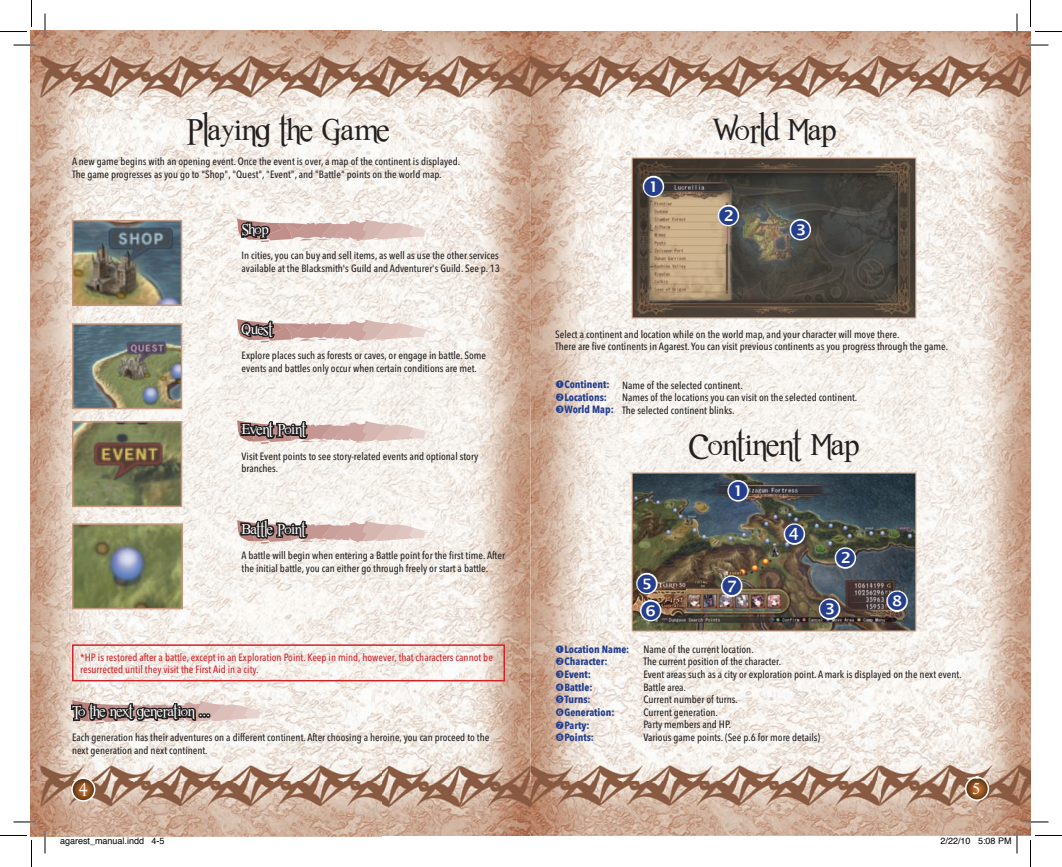
<style>
.page{position:relative;width:1062px;height:867px;background:#fff}
.page>*{position:absolute;margin:0;border:0;box-sizing:border-box;transform-origin:0 0}
.t1{font:31.5px "Romance Fatal Serif";color:#231f20}
.t2{font:16.5px "Romance Fatal Serif";color:#fff}
.t3{font:15px "Romance Fatal Serif";color:#fff}
.t4{font:500 condensed 10.5px/12.6px "Avenir Next LT Pro";color:#231f20}
.t5{font:500 condensed 10.5px/12.6px "Avenir Next LT Pro";color:#d1232a}
.t6{font:700 condensed 10.5px/12.6px "Avenir Next LT Pro";color:#253f8e}
.t7{font:9px "Helvetica";color:#000}
</style>
<div class="page">
<img style="left:31px;top:31px;width:999px;height:804px">
<img style="left:634px;top:159px;width:280px;height:157px">
<div style="left:632px;top:157px;width:284px;height:161px;border:1px solid #c3987f"></div>
<img style="left:634px;top:474px;width:280px;height:155px">
<div style="left:632px;top:472px;width:284px;height:159px;border:1px solid #c3987f"></div>
<img style="left:75px;top:424px;width:104px;height:80px">
<div style="left:72px;top:421px;width:110px;height:86px;border:2px solid #c3987f"></div>
<img style="left:75px;top:326px;width:104px;height:80px">
<div style="left:72px;top:323px;width:110px;height:86px;border:2px solid #c3987f"></div>
<img style="left:75px;top:223px;width:104px;height:80px">
<div style="left:72px;top:220px;width:110px;height:86px;border:2px solid #c3987f"></div>
<img style="left:75px;top:526px;width:105px;height:80px">
<div style="left:72px;top:523px;width:111px;height:86px;border:2px solid #c3987f"></div>
<svg style="left:71px;top:776px;width:25px;height:26px"></svg>
<svg style="left:964px;top:775px;width:26px;height:26px"></svg>
<svg style="left:237px;top:219px;width:199px;height:23px"></svg>
<svg style="left:237px;top:304px;width:199px;height:38px"></svg>
<svg style="left:237px;top:405px;width:199px;height:39px"></svg>
<svg style="left:237px;top:504px;width:199px;height:39px"></svg>
<svg style="left:69px;top:686px;width:202px;height:37px"></svg>
<div style="left:72px;top:644px;width:433px;height:37px;border:2px solid #d1232a"></div>
<hr style="left:14px;top:44px;width:22px;height:2px;background:#fff">
<hr style="left:1026px;top:44px;width:22px;height:2px;background:#fff">
<hr style="left:14px;top:820px;width:22px;height:2px;background:#fff">
<hr style="left:1026px;top:820px;width:22px;height:2px;background:#fff">
<hr style="left:44px;top:14px;width:2px;height:22px;background:#fff">
<hr style="left:44px;top:830px;width:2px;height:23px;background:#fff">
<hr style="left:1016px;top:14px;width:2px;height:22px;background:#fff">
<svg style="left:14px;top:45px;width:22px;height:1px"></svg>
<svg style="left:1026px;top:45px;width:22px;height:1px"></svg>
<svg style="left:14px;top:821px;width:22px;height:1px"></svg>
<svg style="left:1026px;top:821px;width:22px;height:1px"></svg>
<svg style="left:45px;top:14px;width:1px;height:22px"></svg>
<svg style="left:45px;top:830px;width:1px;height:23px"></svg>
<svg style="left:1017px;top:14px;width:1px;height:22px"></svg>
<svg style="left:0;top:0;width:32px;height:32px"></svg>
<svg style="left:0;top:834px;width:32px;height:32px"></svg>
<svg style="left:1030px;top:0;width:32px;height:32px"></svg>
<svg style="left:1030px;top:834px;width:32px;height:32px"></svg>
<svg style="left:978px;top:830px;width:40px;height:23px"></svg>
<svg style="left:556px;top:380px;width:8px;height:33px"></svg>
<svg style="left:556px;top:645px;width:8px;height:95px"></svg>
<svg style="left:641px;top:174px;width:25px;height:25px"></svg>
<svg style="left:726px;top:478px;width:25px;height:25px"></svg>
<svg style="left:716px;top:203px;width:25px;height:25px"></svg>
<svg style="left:833px;top:545px;width:25px;height:25px"></svg>
<svg style="left:782px;top:521px;width:25px;height:25px"></svg>
<svg style="left:788px;top:217px;width:25px;height:25px"></svg>
<svg style="left:817px;top:596px;width:25px;height:25px"></svg>
<svg style="left:634px;top:571px;width:29px;height:51px"></svg>
<svg style="left:719px;top:573px;width:25px;height:25px"></svg>
<svg style="left:885px;top:588px;width:25px;height:25px"></svg>
<h1 class="t1" style="left:186px;top:111px;width:205px">Playing the Game</h1>
<h1 class="t1" style="left:712px;top:111px;width:125px">World Map</h1>
<p class="t4" style="left:72px;top:155px;width:390px">A new game begins with an opening event. Once the event is over, a map of the continent is displayed.<br>The game progresses as you go to "Shop", "Quest", "Event", and "Battle" points on the world map.</p>
<h3 class="t3" style="left:242px;top:220px;width:29px">Shop</h3>
<p class="t4" style="left:242px;top:249px;width:260px">In cities, you can buy and sell items, as well as use the other services available at the Blacksmith's Guild and Adventurer's Guild. See p. 13</p>
<h3 class="t3" style="left:242px;top:320px;width:33px">Quest</h3>
<p class="t4" style="left:242px;top:349px;width:246px">Explore places such as forests or caves, or engage in battle. Some events and battles only occur when certain conditions are met.</p>
<h3 class="t3" style="left:242px;top:420px;width:66px">Event Point</h3>
<p class="t4" style="left:242px;top:449px;width:238px">Visit Event points to see story-related events and optional story branches.</p>
<h3 class="t3" style="left:242px;top:520px;width:66px">Battle Point</h3>
<p class="t4" style="left:242px;top:549px;width:265px">A battle will begin when entering a Battle point for the first time. After the initial battle, you can either go through freely or start a battle.</p>
<p class="t5" style="left:80px;top:650px;width:414px">*HP is restored after a battle, except in an Exploration Point. Keep in mind, however, that characters cannot be resurrected until they visit the First Aid in a city.</p>
<h3 class="t3" style="left:72px;top:702px;width:140px">To the next generation ...</h3>
<p class="t4" style="left:72px;top:731px;width:419px">Each generation has their adventures on a different continent. After choosing a heroine, you can proceed to the next generation and next continent.</p>
<p class="t4" style="left:555px;top:327px;width:395px">Select a continent and location while on the world map, and your character will move there.<br>There are five continents in Agarest. You can visit previous continents as you progress through the game.</p>
<p class="t6" style="left:564px;top:378px;width:51px">Continent:<br>Locations:<br>World Map:</p>
<p class="t4" style="left:622px;top:378px;width:237px">Name of the selected continent.<br>Names of the locations you can visit on the selected continent.<br>The selected continent blinks.</p>
<h1 class="t1" style="left:689px;top:426px;width:171px">Continent Map</h1>
<p class="t6" style="left:564px;top:642px;width:67px">Location Name:<br>Character:<br>Event:<br>Battle:<br>Turns:<br>Generation:<br>Party:<br>Points:</p>
<p class="t4" style="left:643px;top:642px;width:320px">Name of the current location.<br>The current position of the character.<br>Event areas such as a city or exploration point. A mark is displayed on the next event.<br>Battle area.<br>Current number of turns.<br>Current generation.<br>Party members and HP.<br>Various game points. (See p.6 for more details)</p>
<h2 class="t2" style="left:79px;top:778px;width:10px">4</h2>
<h2 class="t2" style="left:972px;top:778px;width:10px">5</h2>
<p class="t7" style="left:60px;top:834px;width:106px">agarest_manual.indd 4-5</p>
<p class="t7" style="left:940px;top:834px;width:73px">2/22/10 5:08 PM</p>
</div>
